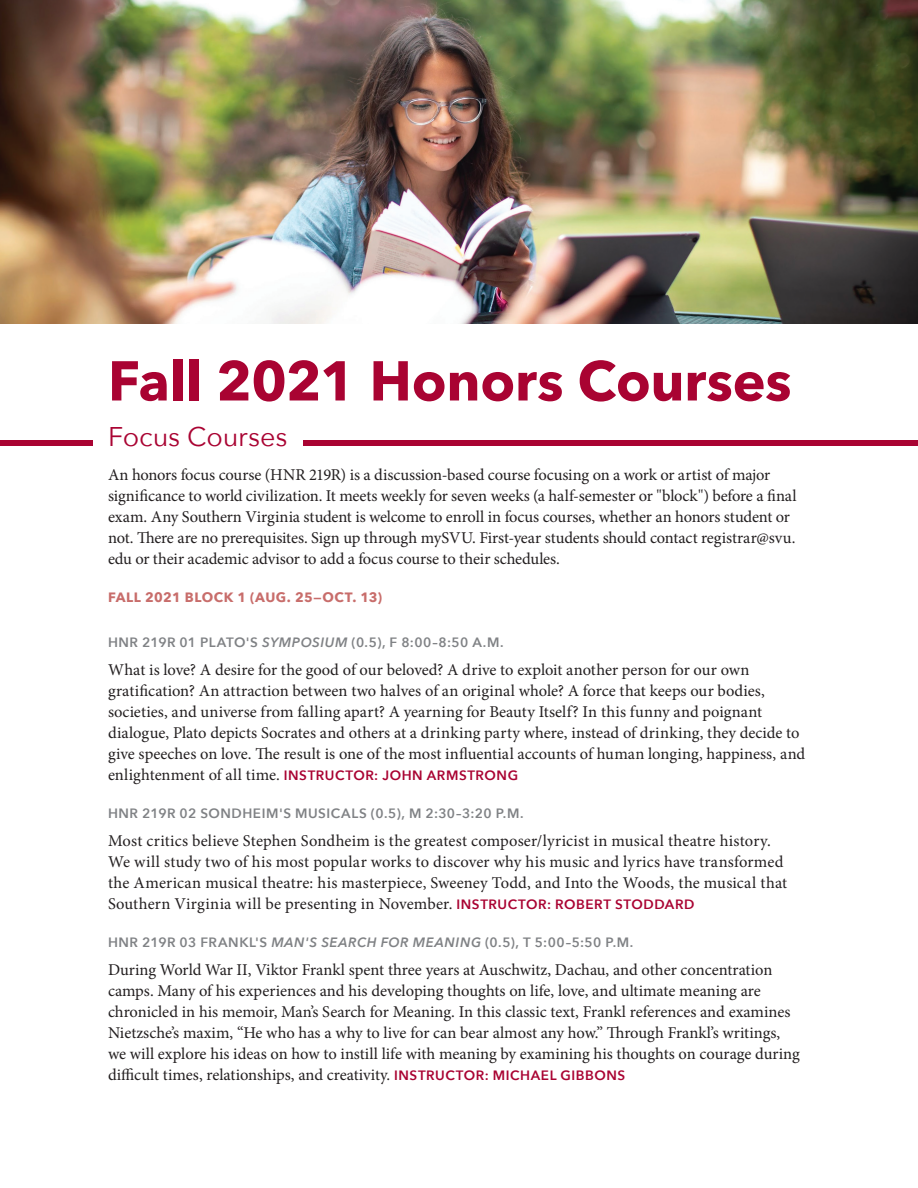
<style>
.page{position:relative;width:918px;height:1188px;background:#fff}
.page>*{position:absolute;margin:0;border:0;box-sizing:border-box;transform-origin:0 0}
.t1{font:700 55.5px "Avenir Next";letter-spacing:-.005em;color:#a90332}
.t2{font:27px "Avenir Next";color:#a90332}
.t3{font:16.5px/21px "Minion Pro";color:#231f20}
.t4{font:600 13.5px "Avenir Next";letter-spacing:.04em;color:#808285}
.t5{font:600 13.5px "Avenir Next";letter-spacing:.04em;color:#a90332}
.t6{font:700 13.5px "Avenir Next";letter-spacing:.035em;color:#c86d6b}
.s1{font-style:italic}
.s2{font-family:"Minion Pro";font-weight:400;font-size:16.5px;color:#231f20}
.s3{font-family:"Avenir Next";font-weight:600;font-size:13.5px;color:#a90332}
</style>
<div class="page">
<img style="left:0;top:0;width:918px;height:324px">
<div style="left:0;top:440px;width:92px;height:6px;background:#a90332"></div>
<div style="left:303px;top:440px;width:615px;height:6px;background:#a90332"></div>
<h1 class="t1" style="left:108px;top:333px;width:685px">Fall 2021 Honors Courses</h1>
<h2 class="t2" style="left:108px;top:413px;width:181px">Focus Courses</h2>
<p class="t3" style="left:108px;top:464px;width:690px">An honors focus course (HNR 219R) is a discussion-based course focusing on a work or artist of major significance to world civilization. It meets weekly for seven weeks (a half-semester or "block") before a final exam. Any Southern Virginia student is welcome to enroll in focus courses, whether an honors student or not. There are no prerequisites. Sign up through mySVU. First-year students should contact registrar@svu. edu or their academic advisor to add a focus course to their schedules.</p>
<p class="t6" style="left:108px;top:586px;width:276px">FALL 2021 BLOCK 1 (AUG. 25—OCT. 13)</p>
<p class="t4" style="left:108px;top:631px;width:397px">HNR 219R 01 PLATO'S <span class="s1">SYMPOSIUM</span> (0.5), F 8:00–8:50 A.M.</p>
<p class="t3" style="left:108px;top:659px;width:699px">What is love? A desire for the good of our beloved? A drive to exploit another person for our own gratification? An attraction between two halves of an original whole? A force that keeps our bodies, societies, and universe from falling apart? A yearning for Beauty Itself? In this funny and poignant dialogue, Plato depicts Socrates and others at a drinking party where, instead of drinking, they decide to give speeches on love. The result is one of the most influential accounts of human longing, happiness, and</p>
<p class="t5" style="left:108px;top:764px;width:412px"><span class="s2">enlightenment of all time.</span> INSTRUCTOR: JOHN ARMSTRONG</p>
<p class="t4" style="left:108px;top:802px;width:417px">HNR 219R 02 SONDHEIM'S MUSICALS (0.5), M 2:30–3:20 P.M.</p>
<p class="t3" style="left:108px;top:830px;width:681px">Most critics believe Stephen Sondheim is the greatest composer/lyricist in musical theatre history.<br>We will study two of his most popular works to discover why his music and lyrics have transformed the American musical theatre: his masterpiece, Sweeney Todd, and Into the Woods, the musical that Southern Virginia will be presenting in November. <span class="s3">INSTRUCTOR: ROBERT STODDARD</span></p>
<p class="t4" style="left:108px;top:931px;width:527px">HNR 219R 03 FRANKL'S <span class="s1">MAN'S SEARCH FOR MEANING</span> (0.5), T 5:00–5:50 P.M.</p>
<p class="t3" style="left:108px;top:959px;width:693px">During World War II, Viktor Frankl spent three years at Auschwitz, Dachau, and other concentration camps. Many of his experiences and his developing thoughts on life, love, and ultimate meaning are chronicled in his memoir, Man’s Search for Meaning. In this classic text, Frankl references and examines Nietzsche’s maxim, “He who has a why to live for can bear almost any how.” Through Frankl’s writings, we will explore his ideas on how to instill life with meaning by examining his thoughts on courage during difficult times, relationships, and creativity. <span class="s3">INSTRUCTOR: MICHAEL GIBBONS</span></p>
</div>
